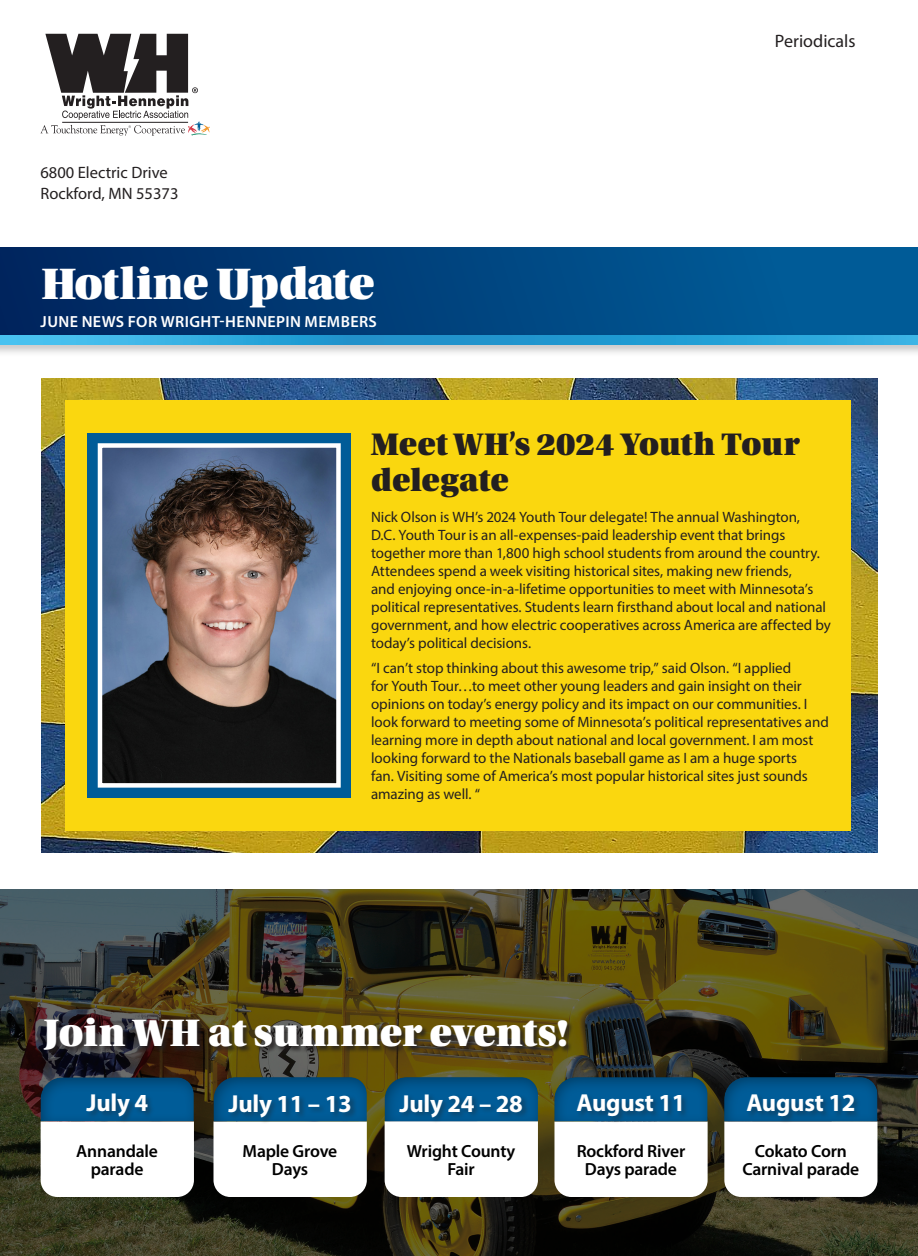
<style>
.page{position:relative;width:918px;height:1256px;background:#fff}
.page>*{position:absolute;margin:0;border:0;box-sizing:border-box;transform-origin:0 0}
.t1{font:46.5px "Utopia Std Black Headline";letter-spacing:-.015em;color:#fff}
.Headline{font:40.5px "Utopia Std Black Headline";letter-spacing:.005em;color:#fff}
.Headline_2{font:33px/36px "Utopia Std Black Headline";letter-spacing:.005em;color:#231f20}
.t2{font:700 24.6px "Myriad Pro";letter-spacing:-.01em;color:#fff}
.t3{font:18px "Myriad Pro";color:#231f20}
.t4{font:600 17.55px/18.1px "Myriad Pro";letter-spacing:-.01em;color:#000;text-align:center}
.t5{font:16.5px/21px "Myriad Pro";color:#231f20}
.t6{font:600 16.2px "Myriad Pro";letter-spacing:.025em;color:#fff}
.Body_Text{font:15px/18px "Myriad Pro";letter-spacing:-.005em;color:#231f20}
</style>
<div class="page">
<div style="left:0;top:247px;width:918px;height:89px;background:linear-gradient(to right,#00255e,#00629e)"></div>
<svg style="left:40px;top:34px;width:170px;height:102px"></svg>
<div style="left:0;top:332px;width:918px;height:25px;background:#231f20;opacity:.3"></div>
<svg style="left:0;top:336px;width:918px;height:8px;background:#2ba4d9"></svg>
<img style="left:41px;top:378px;width:837px;height:474px">
<svg style="left:0;top:889px;width:918px;height:367px;background:#3c381d"></svg>
<div style="left:44px;top:1017px;width:529px;height:39px;background:#231f20;opacity:.77"></div>
<svg style="left:40px;top:1121px;width:154px;height:76px"></svg>
<div style="left:40px;top:1075px;width:156px;height:46px;background:#231f20;opacity:.4"></div>
<div style="left:85px;top:1092px;width:70px;height:31px;background:#231f20;opacity:.4"></div>
<svg style="left:554px;top:1123px;width:154px;height:74px"></svg>
<div style="left:554px;top:1075px;width:156px;height:48px;background:#231f20;opacity:.4"></div>
<svg style="left:724px;top:1122px;width:153px;height:74px"></svg>
<div style="left:724px;top:1074px;width:156px;height:48px;background:#231f20;opacity:.4"></div>
<div style="left:576px;top:1093px;width:113px;height:30px;background:#231f20;opacity:.4"></div>
<div style="left:746px;top:1093px;width:116px;height:30px;background:#231f20;opacity:.4"></div>
<svg style="left:214px;top:1122px;width:153px;height:75px"></svg>
<div style="left:213px;top:1074px;width:156px;height:48px;background:#231f20;opacity:.4"></div>
<div style="left:228px;top:1092px;width:130px;height:32px;background:#231f20;opacity:.4"></div>
<svg style="left:385px;top:1122px;width:153px;height:75px"></svg>
<div style="left:384px;top:1074px;width:156px;height:48px;background:#231f20;opacity:.4"></div>
<div style="left:399px;top:1092px;width:131px;height:31px;background:#231f20;opacity:.4"></div>
<div style="left:65px;top:400px;width:785px;height:430px;background:#fad70f"></div>
<div style="left:88px;top:433px;width:263px;height:364px;background:#005c98"></div>
<img style="left:103px;top:448px;width:233px;height:334px">
<div style="left:98px;top:443px;width:243px;height:344px;border:4px solid #fff"></div>
<p class="t5" style="left:40px;top:162px;width:140px">6800 Electric Drive<br>Rockford, MN 55373</p>
<h1 class="t1" style="left:41px;top:259px;width:335px">Hotline Update</h1>
<p class="t6" style="left:41px;top:311px;width:338px">JUNE NEWS FOR WRIGHT-HENNEPIN MEMBERS</p>
<p class="t3" style="left:775px;top:30px;width:82px">Periodicals</p>
<p class="Headline_2" style="left:371px;top:426px;width:430px">Meet WH’s 2024 Youth Tour delegate</p>
<p class="Body_Text" style="left:371px;top:508px;width:461px">Nick Olson is WH’s 2024 Youth Tour delegate! The annual Washington,<br>D.C. Youth Tour is an all-expenses-paid leadership event that brings together more than 1,800 high school students from around the country.<br>Attendees spend a week visiting historical sites, making new friends,<br>and enjoying once-in-a-lifetime opportunities to meet with Minnesota’s political representatives. Students learn firsthand about local and national government, and how electric cooperatives across America are affected by today’s political decisions.</p>
<p class="Body_Text" style="left:371px;top:659px;width:459px">“I can’t stop thinking about this awesome trip,” said Olson. “I applied<br>for Youth Tour…to meet other young leaders and gain insight on their opinions on today’s energy policy and its impact on our communities. I look forward to meeting some of Minnesota’s political representatives and learning more in depth about national and local government. I am most looking forward to the Nationals baseball game as I am a huge sports<br>fan. Visiting some of America’s most popular historical sites just sounds amazing as well. “</p>
<p class="Headline" style="left:43px;top:1012px;width:526px">Join WH at summer events!</p>
<p class="t2" style="left:87px;top:1086px;width:63px">July 4</p>
<p class="t4" style="left:76px;top:1141px;width:83px">Annandale parade</p>
<p class="t2" style="left:228px;top:1087px;width:125px">July 11 – 13</p>
<p class="t4" style="left:243px;top:1141px;width:96px">Maple Grove<br>Days</p>
<p class="t2" style="left:400px;top:1087px;width:125px">July 24 – 28</p>
<p class="t4" style="left:407px;top:1141px;width:110px">Wright County<br>Fair</p>
<p class="t2" style="left:577px;top:1086px;width:111px">August 11</p>
<p class="t2" style="left:746px;top:1086px;width:111px">August 12</p>
<p class="t4" style="left:577px;top:1141px;width:110px">Rockford River<br>Days parade</p>
<p class="t4" style="left:742px;top:1141px;width:119px">Cokato Corn<br>Carnival parade</p>
</div>
